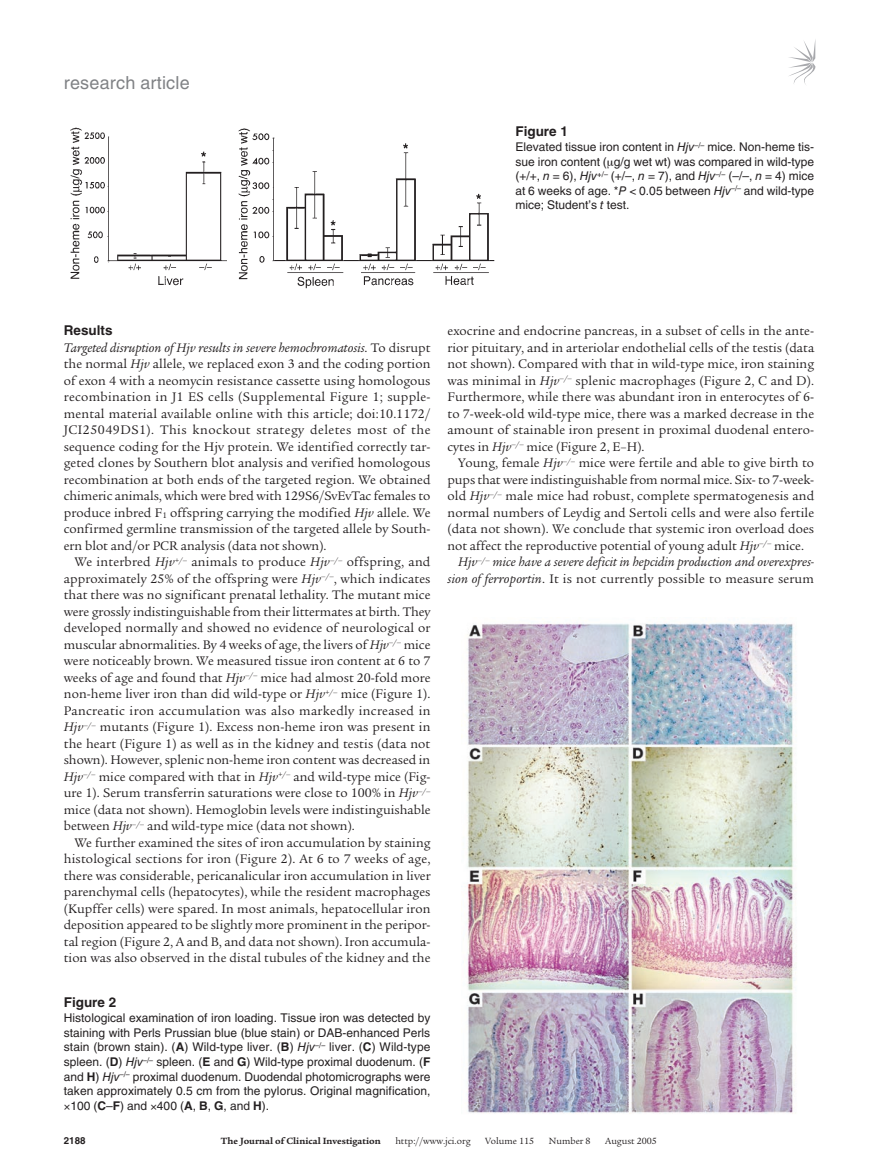
<style>
.page{position:relative;width:878px;height:1174px;background:#fff}
.page>*{position:absolute;margin:0;border:0;box-sizing:border-box;transform-origin:0 0}
.t1{font:18px "Helvetica LT Std";letter-spacing:.01em;color:#808285}
.t2{font:13.5px/16.5px "Legacy Serif Std";color:#231f20;text-align:justify}
.t3{font:italic 13.5px "Legacy Serif Std";color:#231f20}
.t4{font:700 13.5px "Helvetica LT Std";color:#231f20}
.t5{font:12px/14.7px "Helvetica LT Std";color:#231f20;text-align:justify}
.t6{font:9.75px "Legacy Serif Std";color:#231f20}
.t7{font:700 9.75px "Legacy Serif Std";color:#231f20}
.t8{font:700 9.75px "Helvetica LT Std";color:#231f20}
.s1{font-style:italic}
.s2{font-weight:700}
</style>
<div class="page">
<svg style="left:789px;top:41px;width:26px;height:44px"></svg>
<img style="left:467px;top:623px;width:329px;height:491px">
<img style="left:70px;top:127px;width:425px;height:162px">
<h1 class="t1" style="left:64px;top:72px;width:127px">research article</h1>
<p class="t4" style="left:515px;top:123px;width:54px">Figure 1</p>
<p class="t5" style="left:515px;top:139px;width:300px">Elevated tissue iron content in <span class="s1">Hjv</span><sup>–/–</sup> mice. Non-heme tis&shy;sue iron content ( g/g wet wt) was compared in wild-type (+/+, <span class="s1">n</span> = 6), <span class="s1">Hjv</span><sup>+/–</sup> (+/–, <span class="s1">n</span> = 7), and <span class="s1">Hjv</span><sup>–/–</sup> (–/–, <span class="s1">n</span> = 4) mice at 6 weeks of age. *<span class="s1">P</span> &lt; 0.05 between <span class="s1">Hjv</span><sup>–/–</sup> and wild-type mice; Student’s <span class="s1">t</span> test.</p>
<p class="t4" style="left:64px;top:322px;width:50px">Results</p>
<p class="t2" style="left:64px;top:339px;width:368px"><span class="s1">Targeted disruption of Hjv results in severe hemochromatosis</span>. To disrupt the normal <span class="s1">Hjv</span> allele, we replaced exon 3 and the coding portion of exon 4 with a neomycin resistance cassette using homologous recombination in J1 ES cells (Supplemental Figure 1; supple&shy;mental material available online with this article; doi:10.1172/ JCI25049DS1). This knockout strategy deletes most of the sequence coding for the Hjv protein. We identified correctly tar&shy;geted clones by Southern blot analysis and verified homologous recombination at both ends of the targeted region. We obtained chimeric animals, which were bred with 129S6/SvEvTac females to produce inbred F<sub>1</sub> offspring carrying the modified <span class="s1">Hjv</span> allele. We confirmed germline transmission of the targeted allele by South&shy;ern blot and/or PCR analysis (data not shown).</p>
<p class="t2" style="left:64px;top:554px;width:368px;text-indent:11px">We interbred <span class="s1">Hjv</span><sup>+/–</sup> animals to produce <span class="s1">Hjv</span><sup>–/–</sup> offspring, and approximately 25% of the offspring were <span class="s1">Hjv</span><sup>–/–</sup>, which indicates that there was no significant prenatal lethality. The mutant mice were grossly indistinguishable from their littermates at birth. They developed normally and showed no evidence of neurological or muscular abnormalities. By 4 weeks of age, the livers of <span class="s1">Hjv</span><sup>–/–</sup> mice were noticeably brown. We measured tissue iron content at 6 to 7 weeks of age and found that <span class="s1">Hjv</span><sup>–/–</sup> mice had almost 20-fold more non-heme liver iron than did wild-type or <span class="s1">Hjv</span><sup>+/–</sup> mice (Figure 1).<br>Pancreatic iron accumulation was also markedly increased in <span class="s1">Hjv</span><sup>–/–</sup> mutants (Figure 1). Excess non-heme iron was present in the heart (Figure 1) as well as in the kidney and testis (data not shown). However, splenic non-heme iron content was decreased in <span class="s1">Hjv</span><sup>–/–</sup> mice compared with that in <span class="s1">Hjv</span><sup>+/–</sup> and wild-type mice (Fig&shy;ure 1). Serum transferrin saturations were close to 100% in <span class="s1">Hjv</span><sup>–/– </sup>mice (data not shown). Hemoglobin levels were indistinguishable between <span class="s1">Hjv</span><sup>–/–</sup> and wild-type mice (data not shown).</p>
<p class="t2" style="left:64px;top:834px;width:368px;text-indent:11px">We further examined the sites of iron accumulation by staining histological sections for iron (Figure 2). At 6 to 7 weeks of age, there was considerable, pericanalicular iron accumulation in liver parenchymal cells (hepatocytes), while the resident macrophages (Kupffer cells) were spared. In most animals, hepatocellular iron deposition appeared to be slightly more prominent in the peripor&shy;tal region (Figure 2, A and B, and data not shown). Iron accumula&shy;tion was also observed in the distal tubules of the kidney and the</p>
<p class="t4" style="left:64px;top:994px;width:54px">Figure 2</p>
<p class="t5" style="left:64px;top:1010px;width:368px">Histological examination of iron loading. Tissue iron was detected by</p>
<p class="t5" style="left:64px;top:1025px;width:368px">staining with Perls Prussian blue (blue stain) or DAB-enhanced Perls</p>
<p class="t5" style="left:64px;top:1039px;width:368px">stain (brown stain). (<span class="s2">A</span>) Wild-type liver. (<span class="s2">B</span>) <span class="s1">Hjv</span><sup>–/–</sup> liver. (<span class="s2">C</span>) Wild-type</p>
<p class="t5" style="left:64px;top:1054px;width:368px">spleen. (<span class="s2">D</span>) <span class="s1">Hjv</span><sup>–/–</sup> spleen. (<span class="s2">E</span> and <span class="s2">G</span>) Wild-type proximal duodenum. (<span class="s2">F</span></p>
<p class="t5" style="left:64px;top:1069px;width:368px">and <span class="s2">H</span>) <span class="s1">Hjv</span><sup>–/–</sup> proximal duodenum. Duodendal photomicrographs were</p>
<p class="t5" style="left:64px;top:1083px;width:368px">taken approximately 0.5 cm from the pylorus. Original magnification,</p>
<p class="t5" style="left:70px;top:1098px;width:200px">100 (<span class="s2">C</span>–<span class="s2">F</span>) and 400 (<span class="s2">A</span>, <span class="s2">B</span>, <span class="s2">G</span>, and <span class="s2">H</span>).</p>
<p class="t2" style="left:447px;top:323px;width:368px">exocrine and endocrine pancreas, in a subset of cells in the ante&shy;rior pituitary, and in arteriolar endothelial cells of the testis (data not shown). Compared with that in wild-type mice, iron staining was minimal in <span class="s1">Hjv</span><sup>–/–</sup> splenic macrophages (Figure 2, C and D).<br>Furthermore, while there was abundant iron in enterocytes of 6- to 7-week-old wild-type mice, there was a marked decrease in the amount of stainable iron present in proximal duodenal entero&shy;cytes in <span class="s1">Hjv</span><sup>–/–</sup> mice (Figure 2, E–H).</p>
<p class="t2" style="left:458px;top:455px;width:357px">Young, female <span class="s1">Hjv</span><sup>–/–</sup> mice were fertile and able to give birth to</p>
<p class="t2" style="left:447px;top:471px;width:368px">pups that were indistinguishable from normal mice. Six- to 7-week-</p>
<p class="t2" style="left:447px;top:488px;width:368px">old <span class="s1">Hjv</span><sup>–/–</sup> male mice had robust, complete spermatogenesis and</p>
<p class="t2" style="left:447px;top:504px;width:368px">normal numbers of Leydig and Sertoli cells and were also fertile</p>
<p class="t2" style="left:447px;top:521px;width:368px">(data not shown). We conclude that systemic iron overload does</p>
<p class="t2" style="left:447px;top:537px;width:358px">not affect the reproductive potential of young adult <span class="s1">Hjv</span><sup>–/–</sup> mice.</p>
<p class="t3" style="left:458px;top:554px;width:357px">Hjv<sup>–/–</sup> mice have a severe deficit in hepcidin production and overexpres-</p>
<p class="t2" style="left:447px;top:570px;width:368px"><span class="s1">sion of ferroportin</span>. It is not currently possible to measure serum</p>
<p class="t8" style="left:64px;top:1134px;width:23px">2188</p>
<p class="t7" style="left:221px;top:1135px;width:161px">The Journal of Clinical Investigation</p>
<p class="t6" style="left:395px;top:1135px;width:77px">http://www.jci.org</p>
<p class="t6" style="left:485px;top:1135px;width:50px">Volume 115</p>
<p class="t6" style="left:549px;top:1135px;width:43px">Number 8</p>
<p class="t6" style="left:605px;top:1135px;width:53px">August 2005</p>
</div>
